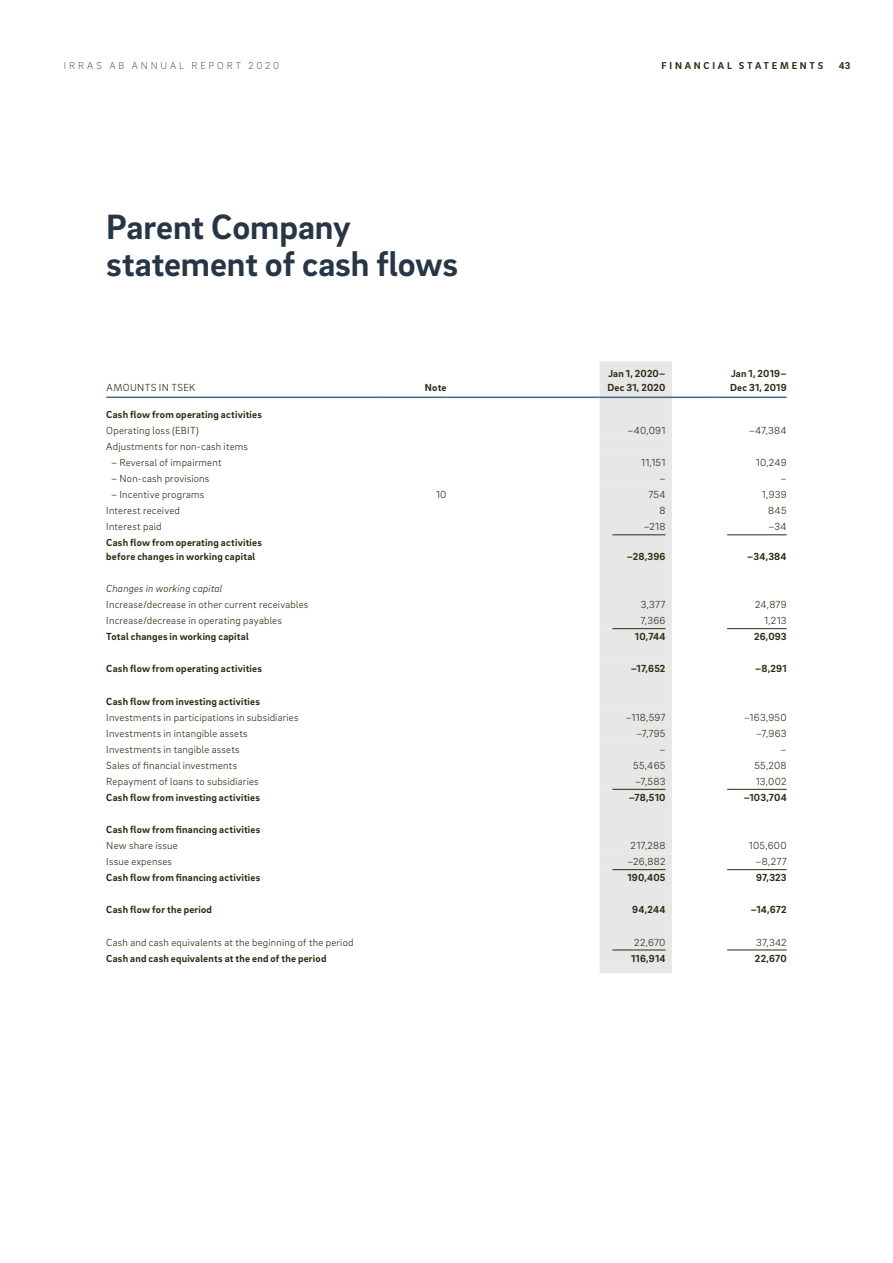
<style>
.page{position:relative;width:893px;height:1263px;background:#fff}
.page>*{position:absolute;margin:0;border:0;box-sizing:border-box;transform-origin:0 0}
.t1{font:700 36px/37.5px "Brix Sans";letter-spacing:-.005em;color:#273646}
.t2{font:300 10.5px "Brix Sans";letter-spacing:.02em;color:#2f2912}
.t3{font:700 10.5px/13.5px "Brix Sans";letter-spacing:.02em;color:#2f2912}
.t4{font:italic 300 10.5px "Brix Sans";letter-spacing:.02em;color:#2f2912}
.t5{font:200 10.2px "Brix Sans";letter-spacing:.285em;color:#2f2912}
.t6{font:700 10.2px "Brix Sans";letter-spacing:.27em;color:#2f2912}
</style>
<div class="page">
<div style="left:600px;top:361px;width:72px;height:612px;background:#e7e7e7"></div>
<hr style="left:106px;top:397px;width:277px;height:1px;background:#426a7e">
<hr style="left:383px;top:397px;width:63px;height:1px;background:#426a7e">
<hr style="left:446px;top:397px;width:154px;height:1px;background:#426a7e">
<hr style="left:600px;top:397px;width:72px;height:1px;background:#426a7e">
<hr style="left:672px;top:397px;width:42px;height:1px;background:#426a7e">
<hr style="left:714px;top:397px;width:73px;height:1px;background:#426a7e">
<hr style="left:612px;top:535px;width:53px;height:1px;background:#2f2912">
<hr style="left:727px;top:535px;width:60px;height:1px;background:#2f2912">
<hr style="left:612px;top:628px;width:53px;height:1px;background:#2f2912">
<hr style="left:727px;top:628px;width:60px;height:1px;background:#2f2912">
<hr style="left:612px;top:789px;width:53px;height:1px;background:#2f2912">
<hr style="left:727px;top:789px;width:60px;height:1px;background:#2f2912">
<hr style="left:612px;top:869px;width:53px;height:1px;background:#2f2912">
<hr style="left:727px;top:869px;width:60px;height:1px;background:#2f2912">
<hr style="left:612px;top:950px;width:53px;height:1px;background:#2f2912">
<hr style="left:727px;top:950px;width:60px;height:1px;background:#2f2912">
<p class="t5" style="left:64px;top:59px;width:217px">IRRAS AB ANNUAL REPORT 2020</p>
<p class="t6" style="left:662px;top:59px;width:163px">FINANCIAL STATEMENTS</p>
<p class="t6" style="left:839px;top:59px;width:13px">43</p>
<h1 class="t1" style="left:106px;top:206px;width:353px">Parent Company statement of cash flows</h1>
<p class="t2" style="left:106px;top:381px;width:91px">AMOUNTS IN TSEK</p>
<p class="t3" style="left:425px;top:380px;width:23px">Note</p>
<p class="t3" style="left:607px;top:367px;width:60px">Jan 1, 2020–<br>Dec 31, 2020</p>
<p class="t3" style="left:730px;top:367px;width:58px">Jan 1, 2019–<br>Dec 31, 2019</p>
<p class="t3" style="left:106px;top:407px;width:157px">Cash flow from operating activities</p>
<p class="t2" style="left:106px;top:424px;width:94px">Operating loss (EBIT)</p>
<p class="t2" style="left:627px;top:424px;width:40px">–40,091</p>
<p class="t2" style="left:749px;top:424px;width:39px">–47,384</p>
<p class="t2" style="left:106px;top:440px;width:143px">Adjustments for non-cash items</p>
<p class="t2" style="left:111px;top:456px;width:112px">– Reversal of impairment</p>
<p class="t2" style="left:641px;top:456px;width:26px">11,151</p>
<p class="t2" style="left:756px;top:456px;width:32px">10,249</p>
<p class="t2" style="left:111px;top:472px;width:100px">– Non-cash provisions</p>
<p class="t2" style="left:659px;top:472px;width:8px">–</p>
<p class="t2" style="left:780px;top:472px;width:8px">–</p>
<p class="t2" style="left:111px;top:488px;width:95px">– Incentive programs</p>
<p class="t2" style="left:436px;top:488px;width:12px">10</p>
<p class="t2" style="left:648px;top:488px;width:19px">754</p>
<p class="t2" style="left:762px;top:488px;width:26px">1,939</p>
<p class="t2" style="left:106px;top:504px;width:75px">Interest received</p>
<p class="t2" style="left:659px;top:504px;width:8px">8</p>
<p class="t2" style="left:768px;top:504px;width:20px">845</p>
<p class="t2" style="left:106px;top:520px;width:57px">Interest paid</p>
<p class="t2" style="left:644px;top:520px;width:23px">–218</p>
<p class="t2" style="left:768px;top:520px;width:20px">–34</p>
<p class="t3" style="left:106px;top:536px;width:157px">Cash flow from operating activities before changes in working capital</p>
<p class="t3" style="left:627px;top:549px;width:40px">–28,396</p>
<p class="t3" style="left:747px;top:549px;width:41px">–34,384</p>
<p class="t4" style="left:106px;top:582px;width:117px">Changes in working capital</p>
<p class="t2" style="left:106px;top:598px;width:204px">Increase/decrease in other current receivables</p>
<p class="t2" style="left:641px;top:598px;width:26px">3,377</p>
<p class="t2" style="left:755px;top:598px;width:33px">24,879</p>
<p class="t2" style="left:106px;top:614px;width:177px">Increase/decrease in operating payables</p>
<p class="t2" style="left:640px;top:614px;width:27px">7,366</p>
<p class="t2" style="left:764px;top:614px;width:24px">1,213</p>
<p class="t3" style="left:106px;top:629px;width:144px">Total changes in working capital</p>
<p class="t3" style="left:635px;top:629px;width:32px">10,744</p>
<p class="t3" style="left:754px;top:629px;width:34px">26,093</p>
<p class="t3" style="left:106px;top:662px;width:157px">Cash flow from operating activities</p>
<p class="t3" style="left:631px;top:662px;width:36px">–17,652</p>
<p class="t3" style="left:755px;top:662px;width:33px">–8,291</p>
<p class="t3" style="left:106px;top:694px;width:155px">Cash flow from investing activities</p>
<p class="t2" style="left:106px;top:710px;width:194px">Investments in participations in subsidiaries</p>
<p class="t2" style="left:626px;top:710px;width:41px">–118,597</p>
<p class="t2" style="left:744px;top:710px;width:44px">–163,950</p>
<p class="t2" style="left:106px;top:726px;width:143px">Investments in intangible assets</p>
<p class="t2" style="left:636px;top:726px;width:31px">–7,795</p>
<p class="t2" style="left:756px;top:726px;width:32px">–7,963</p>
<p class="t2" style="left:106px;top:742px;width:135px">Investments in tangible assets</p>
<p class="t2" style="left:659px;top:742px;width:8px">–</p>
<p class="t2" style="left:780px;top:742px;width:8px">–</p>
<p class="t2" style="left:106px;top:758px;width:132px">Sales of financial investments</p>
<p class="t2" style="left:633px;top:758px;width:34px">55,465</p>
<p class="t2" style="left:754px;top:758px;width:34px">55,208</p>
<p class="t2" style="left:106px;top:775px;width:154px">Repayment of loans to subsidiaries</p>
<p class="t2" style="left:635px;top:775px;width:32px">–7,583</p>
<p class="t2" style="left:756px;top:775px;width:32px">13,002</p>
<p class="t3" style="left:106px;top:790px;width:155px">Cash flow from investing activities</p>
<p class="t3" style="left:629px;top:790px;width:38px">–78,510</p>
<p class="t3" style="left:744px;top:790px;width:44px">–103,704</p>
<p class="t3" style="left:106px;top:822px;width:156px">Cash flow from financing activities</p>
<p class="t2" style="left:106px;top:839px;width:73px">New share issue</p>
<p class="t2" style="left:631px;top:839px;width:36px">217,288</p>
<p class="t2" style="left:749px;top:839px;width:39px">105,600</p>
<p class="t2" style="left:106px;top:855px;width:67px">Issue expenses</p>
<p class="t2" style="left:627px;top:855px;width:39px">–26,882</p>
<p class="t2" style="left:756px;top:855px;width:33px">–8,277</p>
<p class="t3" style="left:106px;top:870px;width:156px">Cash flow from financing activities</p>
<p class="t3" style="left:627px;top:870px;width:40px">190,405</p>
<p class="t3" style="left:756px;top:870px;width:32px">97,323</p>
<p class="t3" style="left:106px;top:902px;width:107px">Cash flow for the period</p>
<p class="t3" style="left:632px;top:902px;width:35px">94,244</p>
<p class="t3" style="left:751px;top:902px;width:37px">–14,672</p>
<p class="t2" style="left:106px;top:935px;width:249px">Cash and cash equivalents at the beginning of the period</p>
<p class="t2" style="left:634px;top:935px;width:33px">22,670</p>
<p class="t2" style="left:756px;top:935px;width:32px">37,342</p>
<p class="t3" style="left:106px;top:951px;width:222px">Cash and cash equivalents at the end of the period</p>
<p class="t3" style="left:631px;top:951px;width:36px">116,914</p>
<p class="t3" style="left:755px;top:951px;width:33px">22,670</p>
</div>
